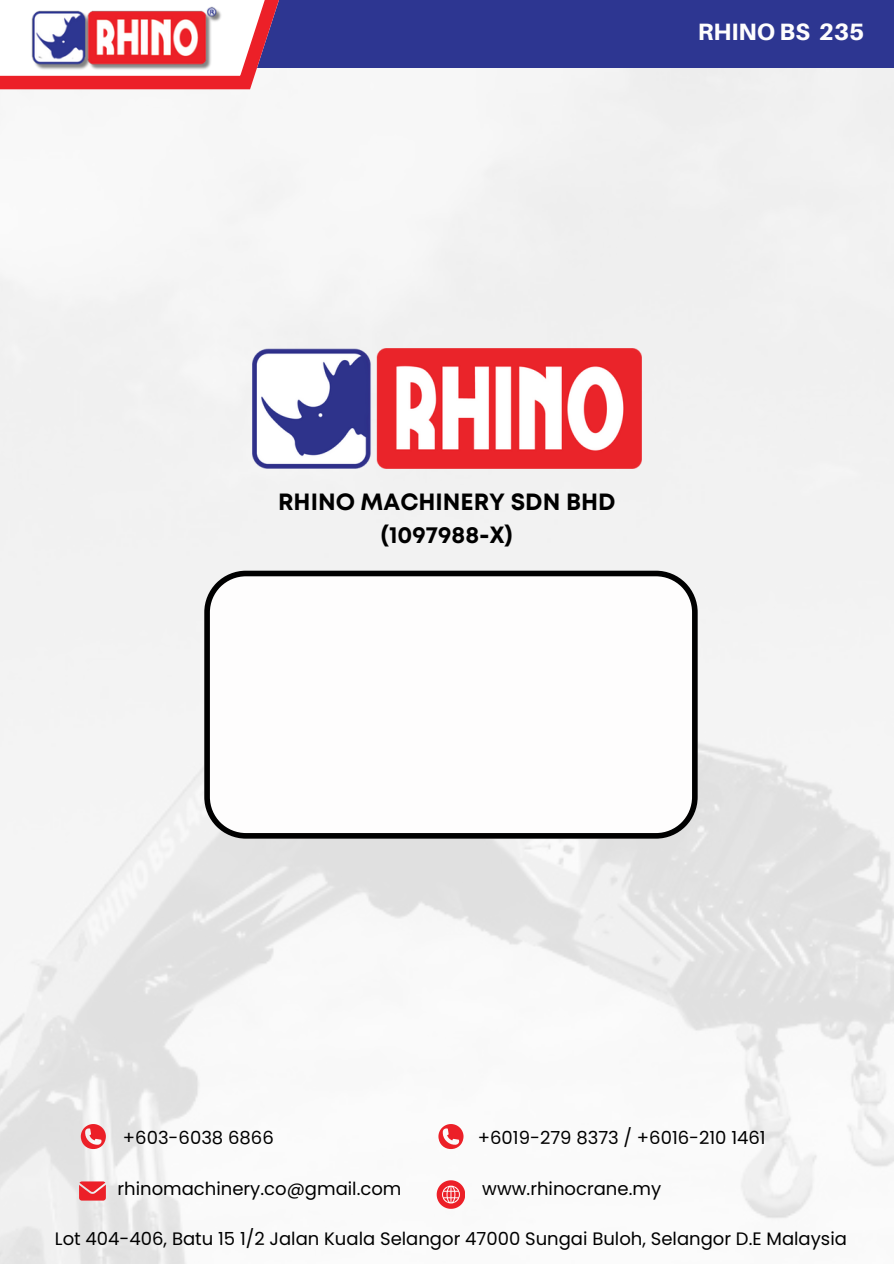
<style>
.page{position:relative;width:894px;height:1264px;background:#fff}
.page>*{position:absolute;margin:0;border:0;box-sizing:border-box;transform-origin:0 0}
.t1{font:800 23.7px "Aileron";color:#fefdfd}
.t2{font:700 23.4px/32.5px "Mont";color:#000;text-align:center}
.t3{font:18px "Poppins";color:#000}
</style>
<div class="page">
<img style="left:0;top:68px;width:893px;height:1195px">
<img style="left:252px;top:349px;width:389px;height:119px">
<div style="left:244px;top:0;width:649px;height:68px;background:#2d3691"></div>
<svg style="left:0;top:0;width:303px;height:89px"></svg>
<img style="left:22px;top:6px;width:211px;height:70px">
<svg style="left:204px;top:570px;width:493px;height:268px"></svg>
<svg style="left:81px;top:1123px;width:24px;height:30px"></svg>
<svg style="left:438px;top:1123px;width:25px;height:30px"></svg>
<svg style="left:79px;top:1181px;width:27px;height:19px"></svg>
<svg style="left:436px;top:1180px;width:28px;height:28px"></svg>
<p class="t1" style="left:697px;top:17px;width:168px">RHINO BS 235</p>
<p class="t2" style="left:278px;top:487px;width:339px">RHINO MACHINERY SDN BHD (1097988-X)</p>
<h1 class="t3" style="left:123px;top:1125px;width:152px">+603-6038 6866</h1>
<p class="t3" style="left:478px;top:1125px;width:289px">+6019-279 8373 / +6016-210 1461</p>
<p class="t3" style="left:117px;top:1175px;width:285px">rhinomachinery.co@gmail.com</p>
<p class="t3" style="left:482px;top:1175px;width:180px">www.rhinocrane.my</p>
<p class="t3" style="left:55px;top:1225px;width:793px">Lot 404-406, Batu 15 1/2 Jalan Kuala Selangor 47000 Sungai Buloh, Selangor D.E Malaysia</p>
</div>
